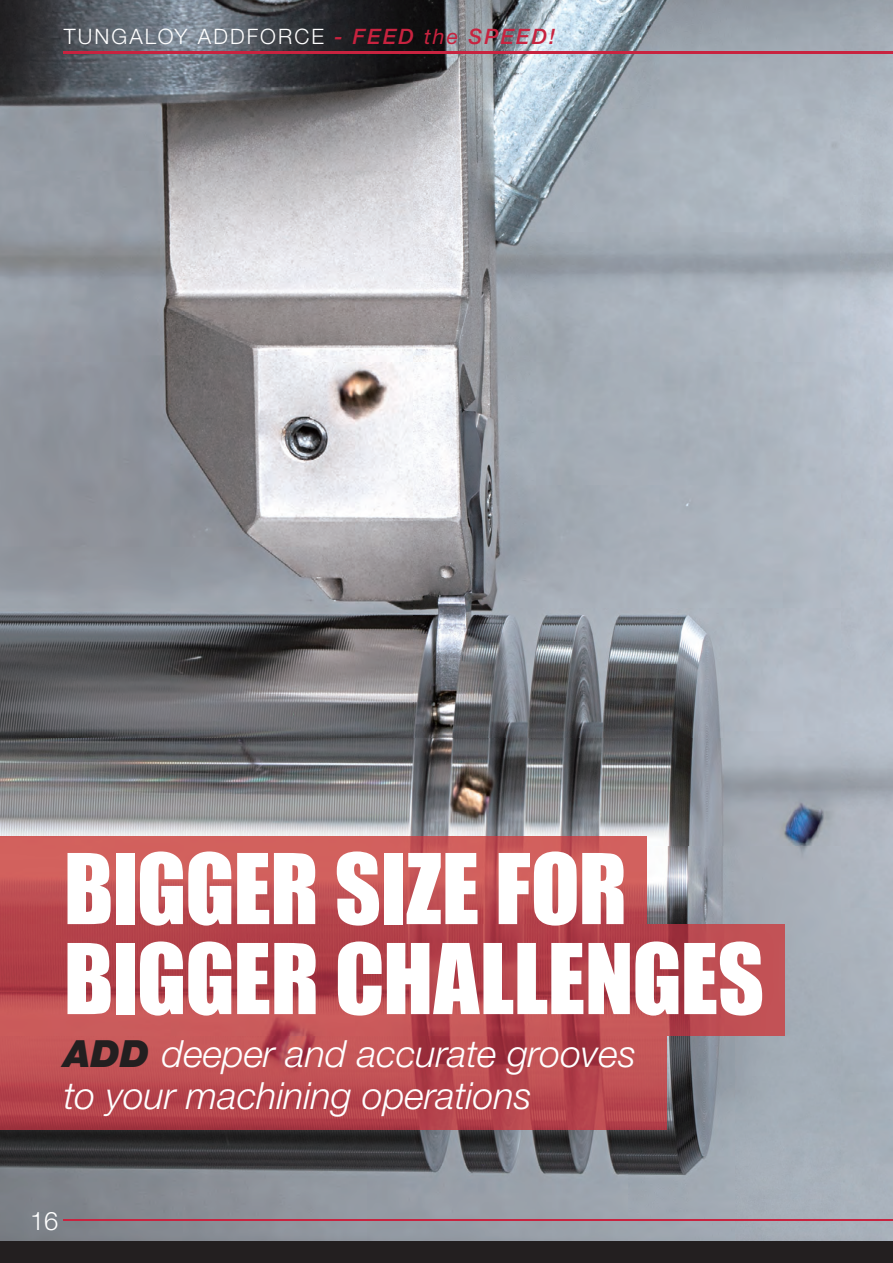
<style>
.page{position:relative;width:893px;height:1263px;background:#fff}
.page>*{position:absolute;margin:0;border:0;box-sizing:border-box;transform-origin:0 0}
.t1{font:90px/90px "Impact";letter-spacing:-.01em;color:#fff}
.t2{font:italic 300 37.5px/42px "Helvetica Neue LTW1 G";color:#fff}
.t3{font:300 25.5px "Helvetica Neue LTW1 G";color:#fff}
.t4{font:300 21.3px "Helvetica Neue LTW1 G";letter-spacing:.1em;color:#fff}
.s1{font-weight:500;font-style:italic;color:#c8233f}
.s2{font-weight:400;font-style:italic;color:#c8233f}
.s3{font-weight:900;color:#231f20}
</style>
<div class="page">
<img style="left:0;top:0;width:840px;height:846px">
<img style="left:840px;top:0;width:52px;height:1242px">
<img style="left:646px;top:846px;width:195px;height:108px">
<div style="left:734px;top:954px;width:107px;height:288px;background:#a4aeb7"></div>
<img style="left:627px;top:1035px;width:107px;height:207px">
<img style="left:0;top:1129px;width:627px;height:113px">
<img style="left:0;top:836px;width:646px;height:88px">
<img style="left:0;top:1035px;width:666px;height:94px">
<img style="left:0;top:924px;width:784px;height:111px">
<hr style="left:64px;top:51px;width:828px;height:3px;background:#c8233f">
<hr style="left:64px;top:1219px;width:828px;height:1px;background:#c8233f">
<div style="left:0;top:1242px;width:892px;height:21px;background:#231f20"></div>
<p class="t4" style="left:64px;top:29px;width:493px">TUNGALOY ADDFORCE <span class="s1">- FEED</span> <span class="s2">the</span> <span class="s1">SPEED!</span></p>
<h1 class="t1" style="left:64px;top:843px;width:702px">BIGGER SIZE FOR<br>BIGGER CHALLENGES</h1>
<p class="t2" style="left:64px;top:1038px;width:573px"><span class="s3">ADD</span> deeper and accurate grooves to your machining operations</p>
<p class="t3" style="left:30px;top:1211px;width:30px">16</p>
</div>
